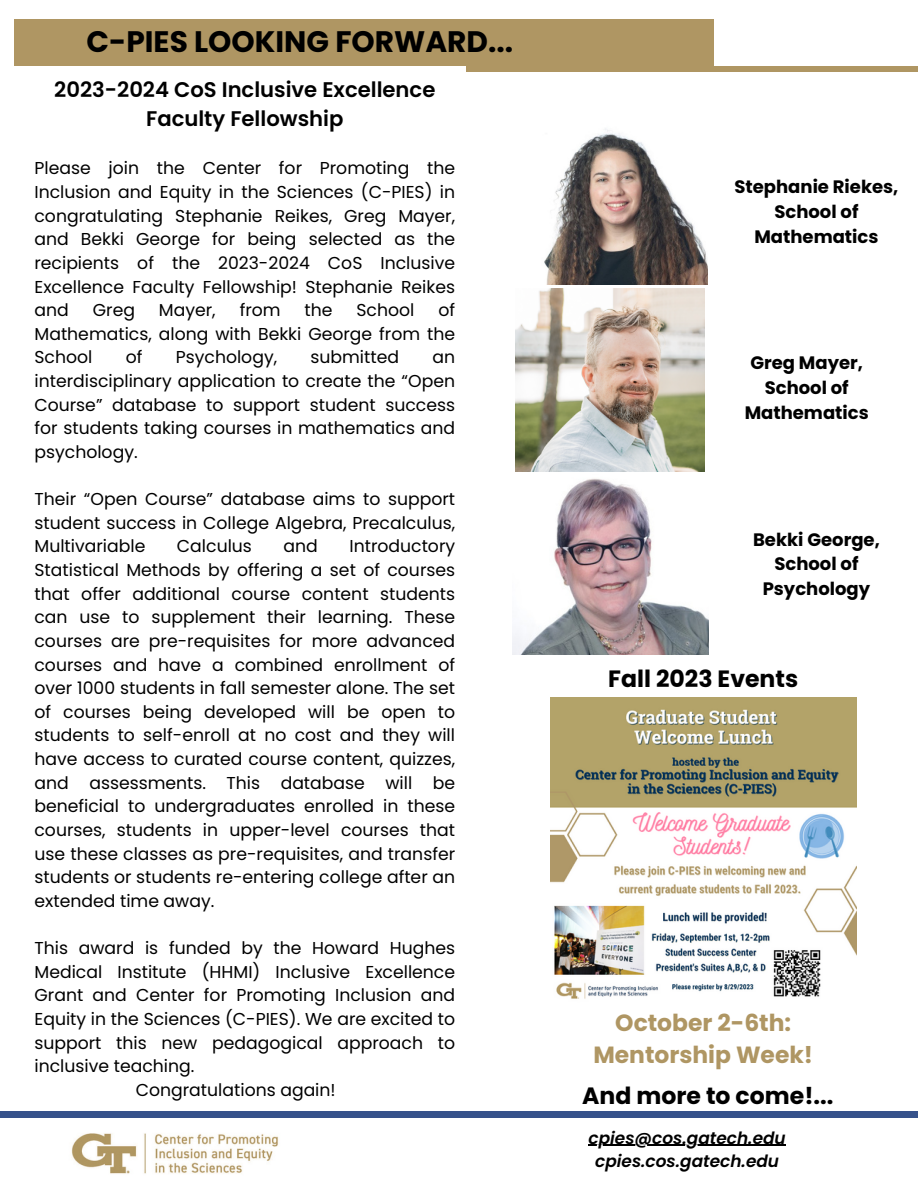
<style>
.page{position:relative;width:918px;height:1188px;background:#fff}
.page>*{position:absolute;margin:0;border:0;box-sizing:border-box;transform-origin:0 0}
.t1{font:700 29.7px "Poppins";color:#000}
.t2{font:700 23.55px "Poppins";color:#000}
.t3{font:700 23.4px "Poppins";color:#af9663}
.t4{font:600 21.15px/29.2px "Poppins";color:#000;text-align:center}
.t5{font:700 18px/24.8px "Poppins";color:#000;text-align:center}
.t6{font:17.25px/23.7px "Poppins";color:#000;text-align:justify}
.t7{font:italic 600 16.95px "Poppins";color:#000}
</style>
<div class="page">
<div style="left:0;top:1112px;width:918px;height:6px;background:#36528b"></div>
<img style="left:550px;top:697px;width:306px;height:302px">
<img style="left:71px;top:1133px;width:208px;height:41px">
<div style="left:14px;top:19px;width:700px;height:47px;background:#af9663"></div>
<div style="left:467px;top:66px;width:451px;height:6px;background:#af9663"></div>
<img style="left:516px;top:288px;width:189px;height:184px">
<img style="left:544px;top:128px;width:164px;height:157px">
<img style="left:513px;top:478px;width:195px;height:176px">
<hr style="left:589px;top:1145px;width:197px;height:1px;background:#000">
<p class="t1" style="left:87px;top:21px;width:428px">C-PIES LOOKING FORWARD...</p>
<p class="t4" style="left:54px;top:75px;width:383px">2023-2024 CoS Inclusive Excellence<br>Faculty Fellowship</p>
<p class="t6" style="left:35px;top:157px;width:422px">Please join the Center for Promoting the Inclusion and Equity in the Sciences (C-PIES) in congratulating Stephanie Reikes, Greg Mayer, and Bekki George for being selected as the recipients of the 2023-2024 CoS Inclusive Excellence Faculty Fellowship! Stephanie Reikes and</p>
<p class="t6" style="left:35px;top:298px;width:422px;text-indent:404px">of Mathematics, along with Bekki George from the School</p>
<p class="t6" style="left:93px;top:298px;width:44px">Greg</p>
<p class="t6" style="left:159px;top:298px;width:58px">Mayer,</p>
<p class="t6" style="left:240px;top:298px;width:42px">from</p>
<p class="t6" style="left:305px;top:298px;width:30px">the</p>
<p class="t6" style="left:357px;top:298px;width:59px">School</p>
<p class="t6" style="left:126px;top:346px;width:18px">of</p>
<p class="t6" style="left:176px;top:346px;width:103px">Psychology,</p>
<p class="t6" style="left:310px;top:346px;width:90px">submitted</p>
<p class="t6" style="left:35px;top:346px;width:422px;text-indent:398px">an interdisciplinary application to create the “Open Course” database to support student success for students taking courses in mathematics and psychology.</p>
<p class="t6" style="left:35px;top:487px;width:422px">Their “Open Course” database aims to support student success in College Algebra, Precalculus, Multivariable</p>
<p class="t6" style="left:35px;top:535px;width:422px;text-indent:315px">Introductory Statistical Methods by offering a set of courses that offer additional course content students can use to supplement their learning. These courses are pre-requisites for more advanced courses and have a combined enrollment of over 1000 students in fall semester alone. The set of courses being developed will be open to students to self-enroll at no cost and they will have access to curated course content, quizzes, and assessments. This database will be beneficial to undergraduates enrolled in these courses, students in upper-level courses that use these classes as pre-requisites, and transfer students or students re-entering college after an extended time away.</p>
<p class="t6" style="left:35px;top:936px;width:422px">This award is funded by the Howard Hughes Medical Institute (HHMI) Inclusive Excellence Grant and Center for Promoting Inclusion and Equity in the Sciences (C-PIES). We are excited to support this new pedagogical approach to inclusive teaching.</p>
<p class="t6" style="left:136px;top:1078px;width:201px">Congratulations again!</p>
<p class="t6" style="left:177px;top:535px;width:76px">Calculus</p>
<p class="t6" style="left:284px;top:535px;width:36px">and</p>
<p class="t5" style="left:735px;top:175px;width:165px">Stephanie Riekes,<br>School of<br>Mathematics</p>
<p class="t5" style="left:745px;top:351px;width:126px">Greg Mayer,<br>School of<br>Mathematics</p>
<p class="t5" style="left:753px;top:527px;width:128px">Bekki George,<br>School of<br>Psychology</p>
<p class="t2" style="left:608px;top:662px;width:191px">Fall 2023 Events</p>
<p class="t3" style="left:615px;top:1006px;width:177px">October 2-6th:</p>
<p class="t3" style="left:593px;top:1039px;width:221px">Mentorship Week!</p>
<p class="t2" style="left:582px;top:1079px;width:253px">And more to come!...</p>
<p class="t7" style="left:589px;top:1126px;width:199px">cpies@cos.gatech.edu</p>
<p class="t7" style="left:595px;top:1149px;width:185px">cpies.cos.gatech.edu</p>
</div>
